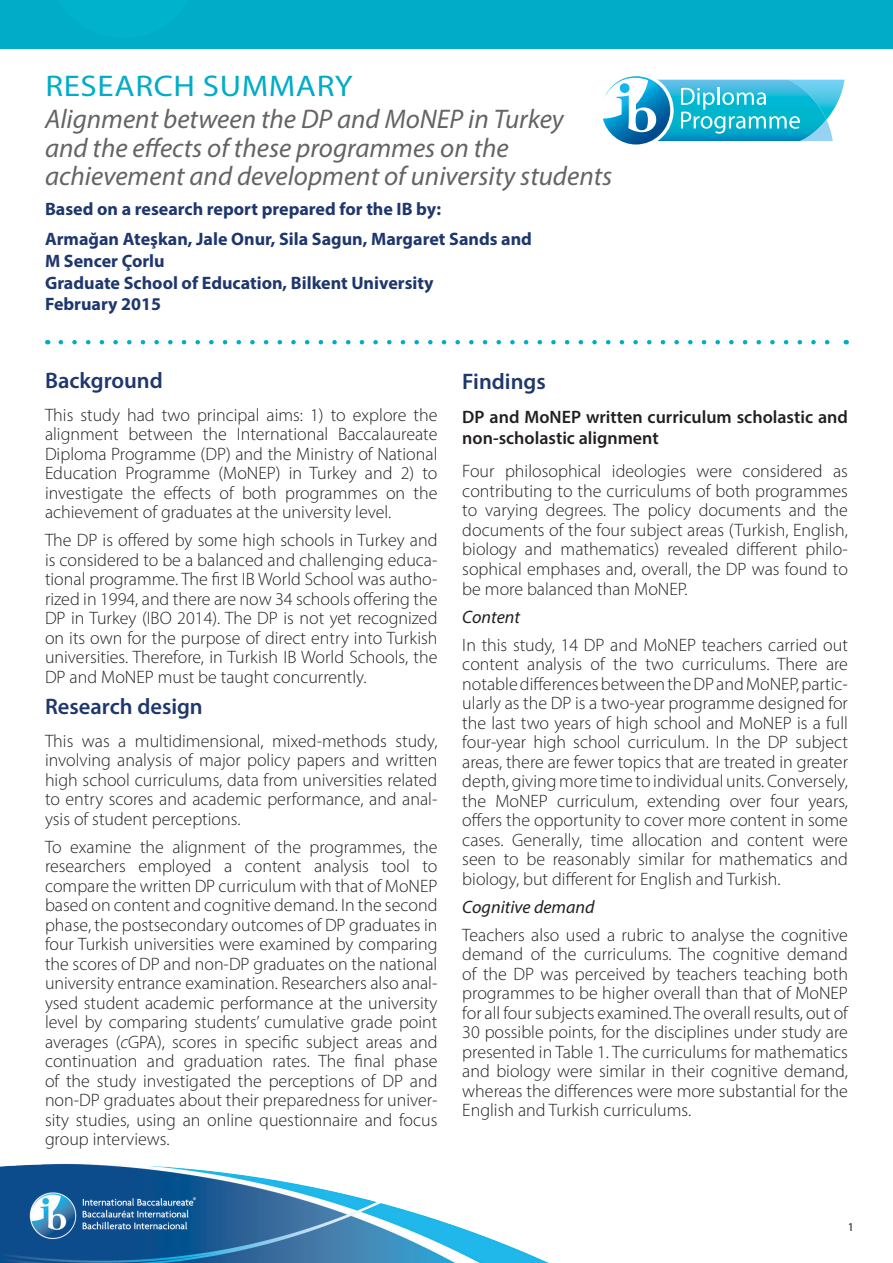
<style>
.page{position:relative;width:893px;height:1263px;background:#fff}
.page>*{position:absolute;margin:0;border:0;box-sizing:border-box;transform-origin:0 0}
.Research_main_headin{font:30px "Myriad Pro";letter-spacing:.02em;color:#00acc8;scale:1.1 1}
.Study_title{font:italic 27px/28.5px "Myriad Pro";color:#636466}
.Heading_1_-_dark_blu{font:600 22.5px "Myriad Pro";color:#1e376d}
.Main_body{font:300 18px/19.5px "Myriad Pro";color:#231f20;text-align:justify}
.Credit{font:700 18px/21.6px "Myriad Pro";color:#1e376d}
.Body_subheading{font:600 18px/21px "Myriad Pro";color:#231f20}
.Sub_sub_heading{font:italic 18px "Myriad Pro";color:#231f20}
.t1{font:12px "Myriad Pro";color:#231f20}
.s1{font-style:italic}
</style>
<div class="page">
<div style="left:0;top:0;width:893px;height:48px;background:#00acc8"></div>
<svg style="left:603px;top:76px;width:242px;height:69px"></svg>
<img style="left:0;top:1163px;width:549px;height:100px">
<svg style="left:61px;top:340px;width:769px;height:4px"></svg>
<p class="Research_main_headin" style="left:45px;top:67px;width:281px">RESEARCH SUMMARY</p>
<p class="Study_title" style="left:45px;top:105px;width:569px">Alignment between the DP and MoNEP in Turkey and the effects of these programmes on the achievement and development of university students</p>
<p class="Credit" style="left:45px;top:198px;width:398px">Based on a research report prepared for the IB by:</p>
<p class="Credit" style="left:45px;top:228px;width:488px">Armağan Ateşkan, Jale Onur, Sila Sagun, Margaret Sands and<br>M Sencer Çorlu</p>
<p class="Credit" style="left:45px;top:271px;width:390px">Graduate School of Education, Bilkent University</p>
<p class="Credit" style="left:45px;top:293px;width:118px">February 2015</p>
<p class="Heading_1_-_dark_blu" style="left:45px;top:366px;width:119px">Background</p>
<p class="Main_body" style="left:45px;top:405px;width:394px">This study had two principal aims: 1) to explore the alignment between the International Baccalaureate Diploma Programme (DP) and the Ministry of National Education Programme (MoNEP) in Turkey and 2) to investigate the effects of both programmes on the achievement of graduates at the university level.</p>
<p class="Main_body" style="left:45px;top:530px;width:394px">The DP is offered by some high schools in Turkey and is considered to be a balanced and challenging educa&shy;tional programme. The first IB World School was autho&shy;rized in 1994, and there are now 34 schools offering the DP in Turkey (IBO 2014). The DP is not yet recognized on its own for the purpose of direct entry into Turkish universities. Therefore, in Turkish IB World Schools, the DP and MoNEP must be taught concurrently.</p>
<p class="Heading_1_-_dark_blu" style="left:45px;top:692px;width:159px">Research design</p>
<p class="Main_body" style="left:45px;top:731px;width:394px">This was a multidimensional, mixed-methods study, involving analysis of major policy papers and written high school curriculums, data from universities related to entry scores and academic performance, and anal&shy;ysis of student perceptions.</p>
<p class="Main_body" style="left:45px;top:837px;width:394px">To examine the alignment of the programmes, the researchers employed a content analysis tool to compare the written DP curriculum with that of MoNEP based on content and cognitive demand. In the second phase, the postsecondary outcomes of DP graduates in four Turkish universities were examined by comparing the scores of DP and non-DP graduates on the national university entrance examination. Researchers also anal&shy;ysed student academic performance at the university level by comparing students’ cumulative grade point averages (<span class="s1">c</span>GPA), scores in specific subject areas and continuation and graduation rates. The final phase of the study investigated the perceptions of DP and non-DP graduates about their preparedness for univer&shy;sity studies, using an online questionnaire and focus group interviews.</p>
<p class="Heading_1_-_dark_blu" style="left:462px;top:367px;width:85px">Findings</p>
<p class="Body_subheading" style="left:462px;top:406px;width:387px">DP and MoNEP written curriculum scholastic and non-scholastic alignment</p>
<p class="Main_body" style="left:462px;top:462px;width:387px">Four philosophical ideologies were considered as contributing to the curriculums of both programmes to varying degrees. The policy documents and the documents of the four subject areas (Turkish, English, biology and mathematics) revealed different philo&shy;sophical emphases and, overall, the DP was found to be more balanced than MoNEP.</p>
<p class="Sub_sub_heading" style="left:462px;top:605px;width:59px">Content</p>
<p class="Main_body" style="left:462px;top:635px;width:387px">In this study, 14 DP and MoNEP teachers carried out content analysis of the two curriculums. There are notable differences between the DP and MoNEP, partic&shy;ularly as the DP is a two-year programme designed for the last two years of high school and MoNEP is a full four-year high school curriculum. In the DP subject areas, there are fewer topics that are treated in greater depth, giving more time to individual units. Conversely, the MoNEP curriculum, extending over four years, offers the opportunity to cover more content in some cases. Generally, time allocation and content were seen to be reasonably similar for mathematics and biology, but different for English and Turkish.</p>
<p class="Sub_sub_heading" style="left:462px;top:895px;width:134px">Cognitive demand</p>
<p class="Main_body" style="left:462px;top:925px;width:387px">Teachers also used a rubric to analyse the cognitive demand of the curriculums. The cognitive demand of the DP was perceived by teachers teaching both programmes to be higher overall than that of MoNEP for all four subjects examined. The overall results, out of 30 possible points, for the disciplines under study are presented in Table 1. The curriculums for mathematics and biology were similar in their cognitive demand, whereas the differences were more substantial for the English and Turkish curriculums.</p>
<p class="t1" style="left:848px;top:1220px;width:8px">1</p>
</div>
